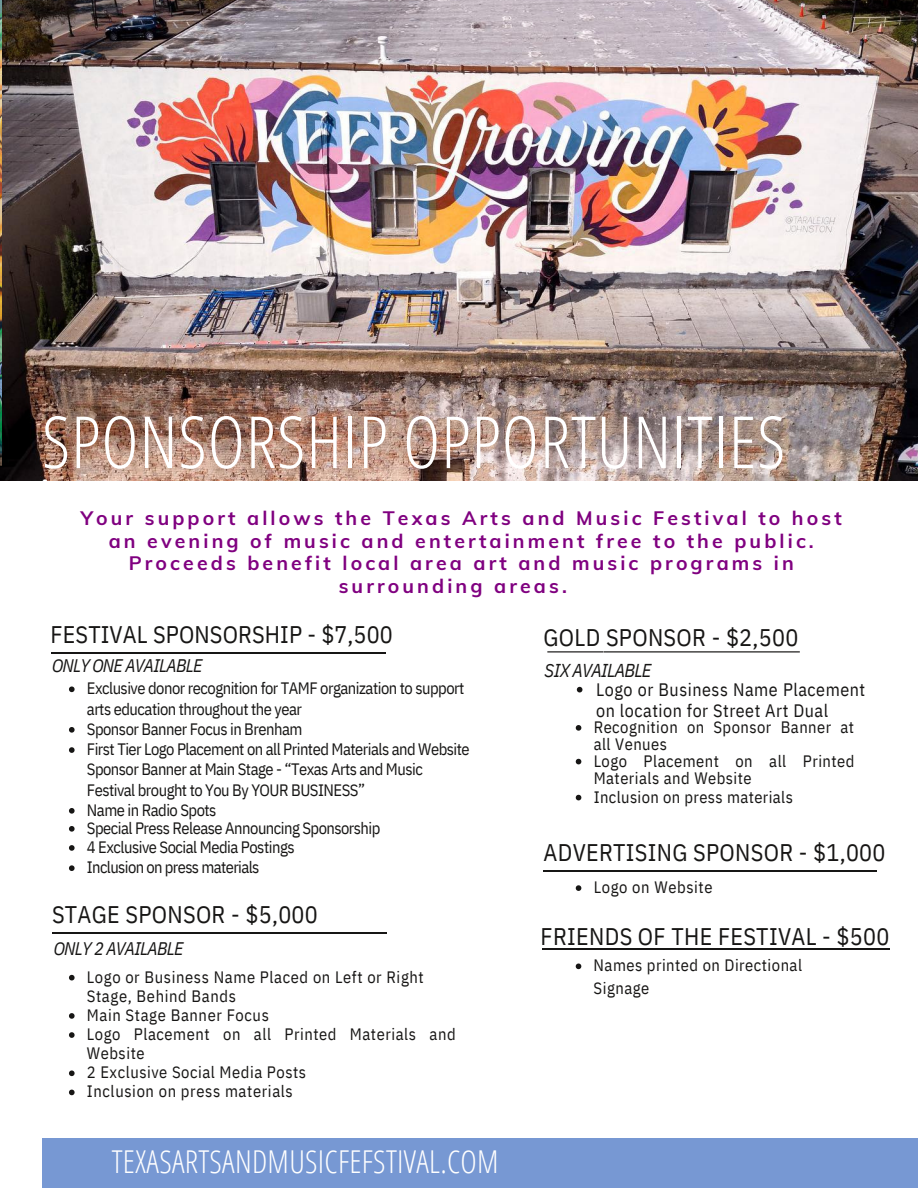
<style>
.page{position:relative;width:918px;height:1188px;background:#fff}
.page>*{position:absolute;margin:0;border:0;box-sizing:border-box;transform-origin:0 0}
.t1{font:300 72px "Open Sans Condensed";letter-spacing:.01em;color:#fff}
.t2{font:300 31.5px "Open Sans Condensed";letter-spacing:.01em;color:#fff}
.t3{font:24px "IBM Plex Sans Cond";letter-spacing:.015em;color:#171615}
.t4{font:700 19.5px "Muli";letter-spacing:.16em;color:#800080}
.t5{font:italic 18.6px "IBM Plex Sans Cond";letter-spacing:-.035em;color:#171615}
.t6{font:italic 18.15px "IBM Plex Sans Cond";letter-spacing:-.035em;color:#171615}
.t7{font:18px/21.3px "IBM Plex Sans Cond";letter-spacing:.03em;color:#171615}
.t8{font:18px "IBM Plex Sans Cond";color:#fff}
.t9{font:16.5px/20.2px "IBM Plex Sans Cond";letter-spacing:-.03em;color:#171615}
.t10{font:16.5px/19.2px "IBM Plex Sans Cond";letter-spacing:.035em;color:#171615}
.t11{font:16.5px/16.8px "IBM Plex Sans Cond";letter-spacing:.03em;color:#171615}
.t12{font:16.5px "IBM Plex Sans Cond";letter-spacing:.04em;color:#171615}
.t13{font:16.5px "IBM Plex Sans Cond";letter-spacing:.025em;color:#171615}
</style>
<div class="page">
<img style="left:0;top:0;width:918px;height:480px">
<img style="left:0;top:0;width:1px;height:466px">
<hr style="left:51px;top:652px;width:334px;height:1px;background:#171615">
<hr style="left:542px;top:948px;width:347px;height:1px;background:#171615">
<hr style="left:544px;top:870px;width:333px;height:1px;background:#171615">
<svg style="left:547px;top:651px;width:253px;height:1px"></svg>
<div style="left:42px;top:1138px;width:876px;height:50px;background:#7798d3"></div>
<svg style="left:577px;top:687px;width:5px;height:5px"></svg>
<svg style="left:69px;top:975px;width:6px;height:5px"></svg>
<svg style="left:69px;top:1013px;width:6px;height:6px"></svg>
<svg style="left:69px;top:1032px;width:6px;height:6px"></svg>
<svg style="left:69px;top:1070px;width:6px;height:6px"></svg>
<svg style="left:69px;top:1090px;width:6px;height:5px"></svg>
<svg style="left:69px;top:687px;width:6px;height:5px"></svg>
<svg style="left:69px;top:727px;width:6px;height:6px"></svg>
<svg style="left:69px;top:747px;width:6px;height:6px"></svg>
<svg style="left:69px;top:808px;width:6px;height:6px"></svg>
<svg style="left:69px;top:826px;width:6px;height:6px"></svg>
<svg style="left:69px;top:845px;width:6px;height:6px"></svg>
<svg style="left:69px;top:865px;width:6px;height:6px"></svg>
<svg style="left:576px;top:885px;width:5px;height:6px"></svg>
<svg style="left:576px;top:964px;width:5px;height:5px"></svg>
<svg style="left:576px;top:725px;width:5px;height:6px"></svg>
<svg style="left:576px;top:759px;width:5px;height:5px"></svg>
<svg style="left:576px;top:795px;width:5px;height:5px"></svg>
<hr style="left:52px;top:932px;width:335px;height:1px;background:#171615">
<p class="t1" style="left:42px;top:391px;width:745px">SPONSORSHIP OPPORTUNITIES</p>
<p class="t8" style="left:42px;top:469px;width:8px">•</p>
<p class="t4" style="left:81px;top:506px;width:763px">Your support allows the Texas Arts and Music Festival to host</p>
<p class="t4" style="left:109px;top:528px;width:707px">an evening of music and entertainment free to the public.</p>
<p class="t4" style="left:129px;top:551px;width:667px">Proceeds benefit local area art and music programs in</p>
<p class="t4" style="left:339px;top:573px;width:230px">surrounding areas.</p>
<p class="t3" style="left:51px;top:618px;width:344px">FESTIVAL SPONSORSHIP - $7,500</p>
<p class="t3" style="left:544px;top:621px;width:256px">GOLD SPONSOR - $2,500</p>
<p class="t6" style="left:52px;top:654px;width:152px">ONLY ONE AVAILABLE</p>
<p class="t9" style="left:87px;top:678px;width:379px">Exclusive donor recognition for TAMF organization to support arts education throughout the year</p>
<p class="t9" style="left:87px;top:719px;width:217px">Sponsor Banner Focus in Brenham</p>
<p class="t9" style="left:87px;top:739px;width:384px">First Tier Logo Placement on all Printed Materials and Website<br>Sponsor Banner at Main Stage - “Texas Arts and Music<br>Festival brought to You By YOUR BUSINESS”</p>
<p class="t9" style="left:87px;top:800px;width:131px">Name in Radio Spots</p>
<p class="t9" style="left:87px;top:818px;width:295px">Special Press Release Announcing Sponsorship</p>
<p class="t9" style="left:87px;top:837px;width:209px">4 Exclusive Social Media Postings</p>
<p class="t9" style="left:87px;top:857px;width:174px">Inclusion on press materials</p>
<p class="t3" style="left:52px;top:898px;width:267px">STAGE SPONSOR - $5,000</p>
<p class="t6" style="left:54px;top:936px;width:131px">ONLY 2 AVAILABLE</p>
<p class="t10" style="left:87px;top:967px;width:338px">Logo or Business Name Placed on Left or Right<br>Stage, Behind Bands</p>
<p class="t10" style="left:87px;top:1005px;width:184px">Main Stage Banner Focus</p>
<p class="t10" style="left:87px;top:1024px;width:370px">Logo Placement on all Printed Materials and<br>Website</p>
<p class="t10" style="left:87px;top:1063px;width:221px">2 Exclusive Social Media Posts</p>
<p class="t12" style="left:87px;top:1081px;width:208px">Inclusion on press materials</p>
<p class="t2" style="left:112px;top:1139px;width:388px">TEXASARTSANDMUSICFEFSTIVAL.COM</p>
<p class="t5" style="left:545px;top:658px;width:108px">SIX AVAILABLE</p>
<p class="t7" style="left:596px;top:678px;width:271px">Logo or Business Name Placement on location for Street Art Dual</p>
<p class="t11" style="left:594px;top:718px;width:262px">Recognition on Sponsor Banner at all Venues</p>
<p class="t11" style="left:594px;top:752px;width:262px">Logo Placement on all Printed<br>Materials and Website</p>
<p class="t13" style="left:594px;top:786px;width:201px">Inclusion on press materials</p>
<p class="t3" style="left:544px;top:836px;width:343px">ADVERTISING SPONSOR - $1,000</p>
<p class="t12" style="left:594px;top:876px;width:121px">Logo on Website</p>
<p class="t3" style="left:541px;top:920px;width:350px">FRIENDS OF THE FESTIVAL - $500</p>
<p class="t11" style="left:594px;top:954px;width:210px;line-height:22.5px">Names printed on Directional<br>Signage</p>
</div>
